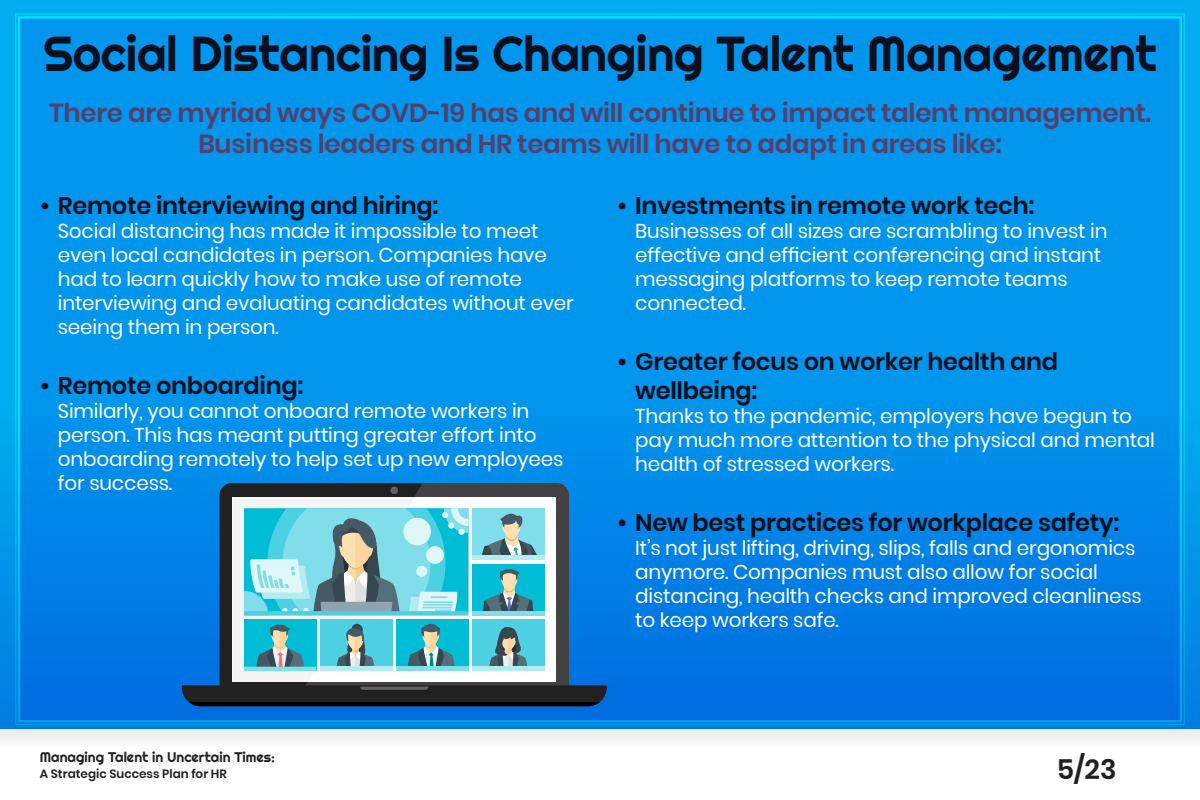
<style>
.page{position:relative;width:1200px;height:800px;background:#fff}
.page>*{position:absolute;margin:0;border:0;box-sizing:border-box;transform-origin:0 0}
.t1{font:49px "Righteous";letter-spacing:-.01em;color:#0b0f1e}
.t2{font:600 27.5px "Poppins";color:#231f20}
.t3{font:600 26px/31.2px "Poppins";letter-spacing:-.01em;color:#563f6a;text-align:center}
.t4{font:600 24px/28.8px "Poppins";letter-spacing:-.01em;color:#0b0f1e}
.t5{font:20px/24px "Poppins";letter-spacing:-.01em;color:#fff}
.t6{font:14px "Righteous";color:#231f20}
.t7{font:600 12px "Poppins";color:#231f20}
</style>
<div class="page">
<div style="left:0;top:728px;width:1200px;height:20px;background:#f3f3f3"></div>
<div style="left:0;top:0;width:1200px;height:729px;background:#00aeef"></div>
<div style="left:15px;top:13px;width:1170px;height:387px;background:#0096ed"></div>
<svg style="left:0;top:400px;width:1200px;height:329px"></svg>
<div style="left:220px;top:483px;width:349px;height:214px;background:#424242;border-radius:12px"></div>
<div style="left:220px;top:483px;width:202px;height:14px;background:#212121"></div>
<div style="left:391px;top:487px;width:7px;height:7px;background:#616161;border-radius:50%"></div>
<svg style="left:182px;top:497px;width:425px;height:209px"></svg>
<hr style="left:320px;top:667px;width:72px;height:4px;background:#b2ebf2">
<hr style="left:472px;top:667px;width:73px;height:4px;background:#b2ebf2">
<hr style="left:472px;top:556px;width:73px;height:4px;background:#b2ebf2">
<div style="left:472px;top:611px;width:73px;height:5px;background:#80deea"></div>
<h1 class="t1" style="left:44px;top:22px;width:1115px">Social Distancing Is Changing Talent Management</h1>
<h3 class="t3" style="left:49px;top:98px;width:1103px">There are myriad ways COVD-19 has and will continue to impact talent management.<br>Business leaders and HR teams will have to adapt in areas like:</h3>
<p class="t4" style="left:617px;top:191px;width:419px">• Investments in remote work tech:</p>
<p class="t5" style="left:635px;top:219px;width:474px">Businesses of all sizes are scrambling to invest in effective and efficient conferencing and instant messaging platforms to keep remote teams connected.</p>
<p class="t4" style="left:40px;top:191px;width:400px">• Remote interviewing and hiring:</p>
<p class="t5" style="left:58px;top:219px;width:518px">Social distancing has made it impossible to meet even local candidates in person. Companies have had to learn quickly how to make use of remote interviewing and evaluating candidates without ever seeing them in person.</p>
<p class="t4" style="left:40px;top:372px;width:265px">• Remote onboarding:</p>
<p class="t5" style="left:58px;top:399px;width:507px">Similarly, you cannot onboard remote workers in person. This has meant putting greater effort into onboarding remotely to help set up new employees for success.</p>
<p class="t4" style="left:635px;top:348px;width:424px;text-indent:-18px">• Greater focus on worker health and wellbeing:</p>
<p class="t5" style="left:635px;top:404px;width:521px">Thanks to the pandemic, employers have begun to pay much more attention to the physical and mental health of stressed workers.</p>
<p class="t6" style="left:40px;top:748px;width:237px">Managing Talent in Uncertain Times:</p>
<p class="t7" style="left:40px;top:767px;width:189px">A Strategic Success Plan for HR</p>
<p class="t4" style="left:617px;top:509px;width:504px">• New best practices for workplace safety:</p>
<p class="t5" style="left:635px;top:536px;width:508px">It’s not just lifting, driving, slips, falls and ergonomics anymore. Companies must also allow for social distancing, health checks and improved cleanliness to keep workers safe.</p>
<h2 class="t2" style="left:1057px;top:754px;width:61px">5/23</h2>
</div>
